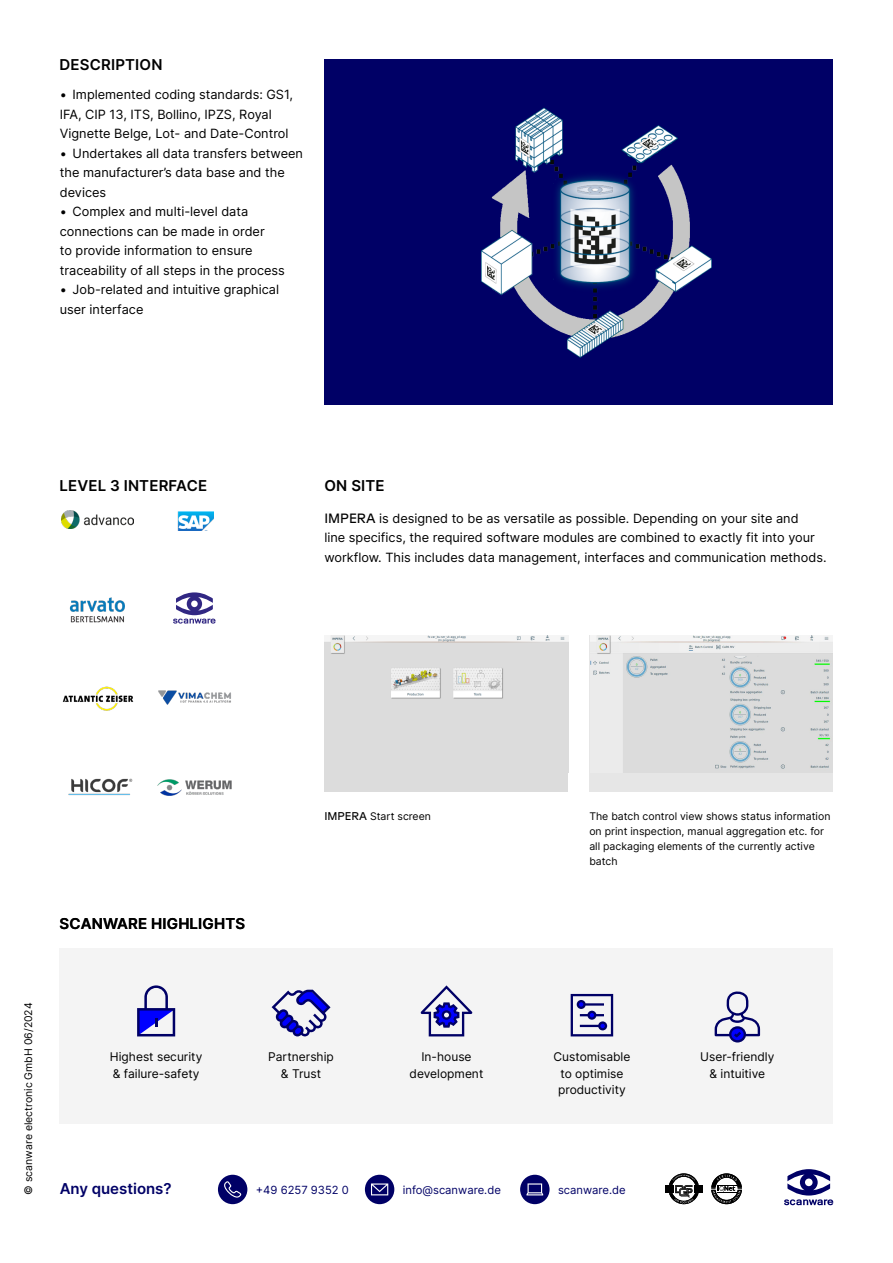
<style>
.page{position:relative;width:893px;height:1263px;background:#fff}
.page>*{position:absolute;margin:0;border:0;box-sizing:border-box;transform-origin:0 0}
.t1{font:600 15px "Inter";letter-spacing:.01em;color:#000}
.t2{font:600 15px "Inter";color:#006}
.t3{font:12.75px/19.5px "Inter";color:#000}
.t4{font:12px/16.5px "Inter";color:#000;text-align:center}
.t5{font:11.25px "Inter";color:#006}
.t6{font:10.5px/15px "Inter";color:#000}
.s1{font-family:"GT Planar";font-size:13.5px}
.s2{font-family:"GT Planar";font-size:11.25px}
</style>
<div class="page">
<svg style="left:784px;top:1169px;width:49px;height:36px"></svg>
<svg style="left:711px;top:1173px;width:31px;height:31px"></svg>
<svg style="left:665px;top:1173px;width:37px;height:31px"></svg>
<div style="left:218px;top:1175px;width:29px;height:29px;background:#006;border-radius:50%"></div>
<svg style="left:224px;top:1181px;width:17px;height:16px"></svg>
<div style="left:365px;top:1175px;width:29px;height:29px;background:#006;border-radius:50%"></div>
<svg style="left:371px;top:1183px;width:17px;height:12px"></svg>
<div style="left:520px;top:1175px;width:30px;height:29px;background:#006;border-radius:50%"></div>
<svg style="left:526px;top:1183px;width:17px;height:12px"></svg>
<div style="left:60px;top:948px;width:773px;height:176px;background:#f4f4f4"></div>
<svg style="left:137px;top:985px;width:38px;height:51px"></svg>
<svg style="left:715px;top:991px;width:45px;height:51px"></svg>
<svg style="left:571px;top:994px;width:42px;height:42px"></svg>
<svg style="left:421px;top:985px;width:51px;height:51px"></svg>
<svg style="left:272px;top:989px;width:58px;height:47px"></svg>
<div style="left:589px;top:635px;width:244px;height:157px;background:#e6e6e6"></div>
<div style="left:324px;top:635px;width:244px;height:157px;background:#dcdcdc"></div>
<div style="left:324px;top:60px;width:509px;height:345px;background:#006"></div>
<img style="left:69px;top:597px;width:56px;height:26px">
<img style="left:68px;top:778px;width:65px;height:18px">
<img style="left:62px;top:686px;width:72px;height:25px">
<img style="left:177px;top:511px;width:37px;height:19px">
<img style="left:62px;top:510px;width:72px;height:18px">
<img style="left:158px;top:690px;width:73px;height:15px">
<img style="left:157px;top:779px;width:75px;height:17px">
<svg style="left:173px;top:592px;width:43px;height:32px"></svg>
<img style="left:324px;top:636px;width:244px;height:63px">
<img style="left:481px;top:107px;width:230px;height:250px">
<img style="left:590px;top:636px;width:243px;height:135px">
<p class="t1" style="left:60px;top:54px;width:104px">DESCRIPTION</p>
<p class="t3" style="left:60px;top:84px;width:235px">• Implemented coding standards: GS1,<br>IFA, CIP 13, ITS, Bollino, IPZS, Royal<br>Vignette Belge, Lot- and Date-Control</p>
<p class="t3" style="left:60px;top:143px;width:245px">• Undertakes all data transfers between the manufacturer’s data base and the devices</p>
<p class="t3" style="left:60px;top:201px;width:227px">• Complex and multi-level data connections can be made in order<br>to provide information to ensure traceability of all steps in the process</p>
<p class="t3" style="left:60px;top:279px;width:221px">• Job-related and intuitive graphical user interface</p>
<p class="t1" style="left:60px;top:475px;width:149px">LEVEL 3 INTERFACE</p>
<p class="t1" style="left:325px;top:475px;width:62px">ON SITE</p>
<p class="t3" style="left:324px;top:508px;width:504px"><span class="s1">IMPERA</span> is designed to be as versatile as possible. Depending on your site and<br>line specifics, the required software modules are combined to exactly fit into your workflow. This includes data management, interfaces and communication methods.</p>
<p class="t1" style="left:60px;top:912px;width:187px">SCANWARE HIGHLIGHTS</p>
<p class="t6" style="left:324px;top:808px;width:108px"><span class="s2">IMPERA</span> Start screen</p>
<p class="t6" style="left:589px;top:808px;width:243px">The batch control view shows status information on print inspection, manual aggregation etc. for all packaging elements of the currently active batch</p>
<p class="t6" style="left:21px;top:1194px;width:193px;rotate:-90deg">© scanware electronic GmbH 06/2024</p>
<p class="t4" style="left:110px;top:1048px;width:94px;text-align:left">Highest security &amp; failure-safety</p>
<p class="t2" style="left:60px;top:1177px;width:113px">Any questions?</p>
<p class="t4" style="left:268px;top:1048px;width:67px">Partnership &amp; Trust</p>
<p class="t4" style="left:410px;top:1048px;width:75px">In-house development</p>
<p class="t4" style="left:553px;top:1048px;width:79px">Customisable to optimise productivity</p>
<p class="t4" style="left:700px;top:1048px;width:76px">User-friendly &amp; intuitive</p>
<p class="t5" style="left:256px;top:1181px;width:95px">+49 6257 9352 0</p>
<p class="t5" style="left:403px;top:1181px;width:100px">info@scanware.de</p>
<p class="t5" style="left:558px;top:1181px;width:69px">scanware.de</p>
</div>
